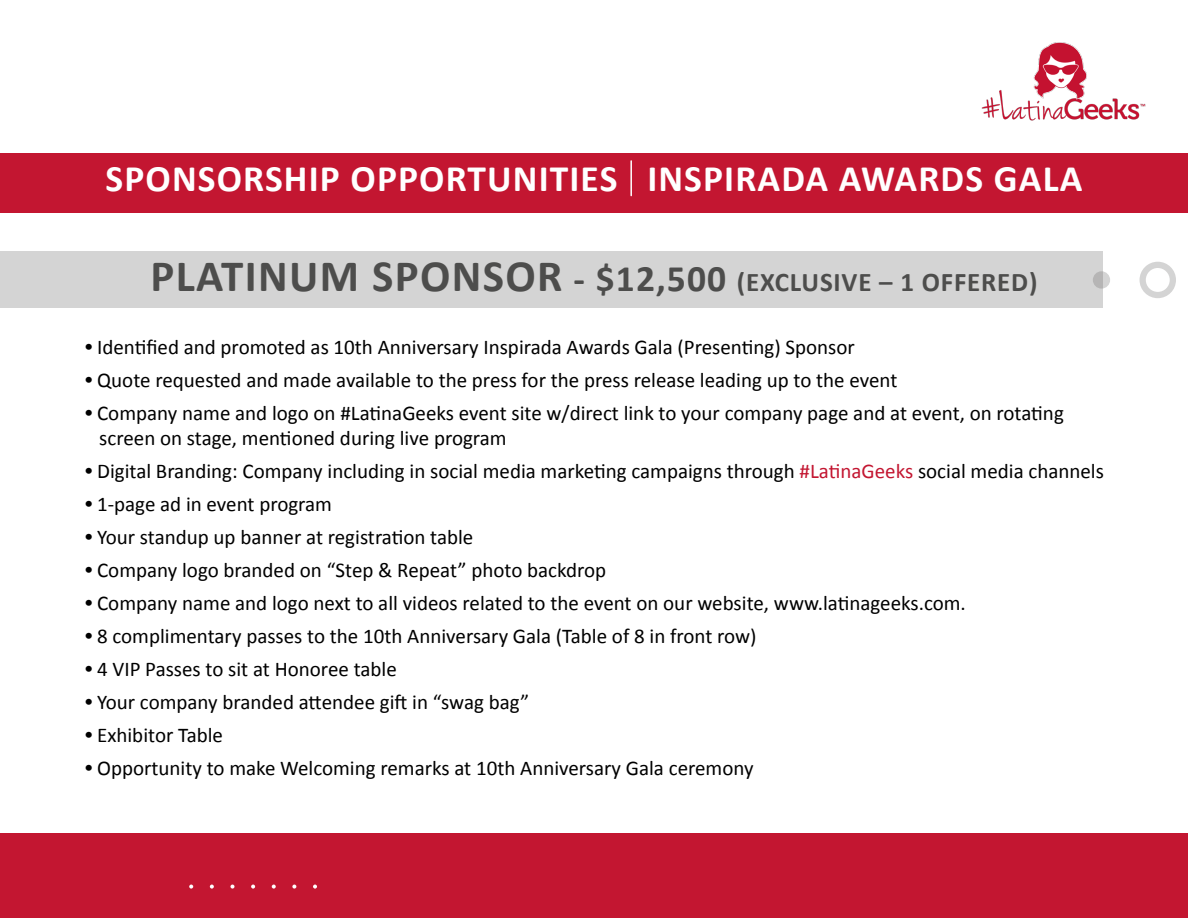
<style>
.page{position:relative;width:1188px;height:918px;background:#fff}
.page>*{position:absolute;margin:0;border:0;box-sizing:border-box;transform-origin:0 0}
.t1{font:700 37.5px "Calibri";letter-spacing:.03em;color:#fff}
.t2{font:700 27px "Calibri";letter-spacing:.03em;color:#4d4d4c}
.t3{font:21px/25.5px "Calibri";color:#000}
.s1{font-size:45px}
.s2{font-size:37.5px}
.s3{font-family:"Arial";font-weight:700}
.s4{color:#c31631}
</style>
<div class="page">
<img style="left:981px;top:42px;width:165px;height:79px">
<div style="left:0;top:833px;width:1188px;height:85px;background:#c31631"></div>
<svg style="left:313px;top:885px;width:4px;height:4px"></svg>
<svg style="left:292px;top:885px;width:4px;height:4px"></svg>
<svg style="left:272px;top:885px;width:4px;height:4px"></svg>
<svg style="left:251px;top:885px;width:4px;height:4px"></svg>
<svg style="left:230px;top:885px;width:5px;height:4px"></svg>
<svg style="left:210px;top:885px;width:4px;height:4px"></svg>
<svg style="left:189px;top:885px;width:4px;height:4px"></svg>
<div style="left:0;top:252px;width:1103px;height:56px;background:#d4d4d4"></div>
<svg style="left:1140px;top:262px;width:36px;height:36px"></svg>
<svg style="left:1093px;top:271px;width:17px;height:18px"></svg>
<div style="left:0;top:153px;width:1188px;height:60px;background:#c31631"></div>
<hr style="left:630px;top:161px;width:2px;height:35px;background:#fff">
<h1 class="t1" style="left:106px;top:152px;width:978px">SPONSORSHIP OPPORTUNITIES INSPIRADA AWARDS GALA</h1>
<p class="t2" style="left:150px;top:263px;width:889px"><span class="s1">PLATINUM SPONSOR</span> <span class="s2">- $12,500</span> (EXCLUSIVE – 1 OFFERED)</p>
<p class="t3" style="left:85px;top:333px;width:771px"><span class="s3">•</span> Identified and promoted as 10th Anniversary Inspirada Awards Gala (Presenting) Sponsor</p>
<p class="t3" style="left:85px;top:366px;width:814px"><span class="s3">•</span> Quote requested and made available to the press for the press release leading up to the event</p>
<p class="t3" style="left:99px;top:399px;width:966px;text-indent:-14px"><span class="s3">•</span> Company name and logo on #LatinaGeeks event site w/direct link to your company page and at event, on rotating screen on stage, mentioned during live program</p>
<p class="t3" style="left:85px;top:458px;width:1020px"><span class="s3">•</span> Digital Branding: Company including in social media marketing campaigns through <span class="s4">#LatinaGeeks</span> social media channels</p>
<p class="t3" style="left:85px;top:491px;width:249px"><span class="s3">•</span> 1-page ad in event program</p>
<p class="t3" style="left:85px;top:524px;width:390px"><span class="s3">•</span> Your standup up banner at registration table</p>
<p class="t3" style="left:85px;top:557px;width:523px"><span class="s3">•</span> Company logo branded on “Step &amp; Repeat” photo backdrop</p>
<p class="t3" style="left:85px;top:590px;width:882px"><span class="s3">•</span> Company name and logo next to all videos related to the event on our website, www.latinageeks.com.</p>
<p class="t3" style="left:85px;top:623px;width:673px"><span class="s3">•</span> 8 complimentary passes to the 10th Anniversary Gala (Table of 8 in front row)</p>
<p class="t3" style="left:85px;top:656px;width:313px"><span class="s3">•</span> 4 VIP Passes to sit at Honoree table</p>
<p class="t3" style="left:85px;top:689px;width:446px"><span class="s3">•</span> Your company branded attendee gift in “swag bag”</p>
<p class="t3" style="left:85px;top:722px;width:140px"><span class="s3">•</span> Exhibitor Table</p>
<p class="t3" style="left:85px;top:755px;width:670px"><span class="s3">•</span> Opportunity to make Welcoming remarks at 10th Anniversary Gala ceremony</p>
</div>
